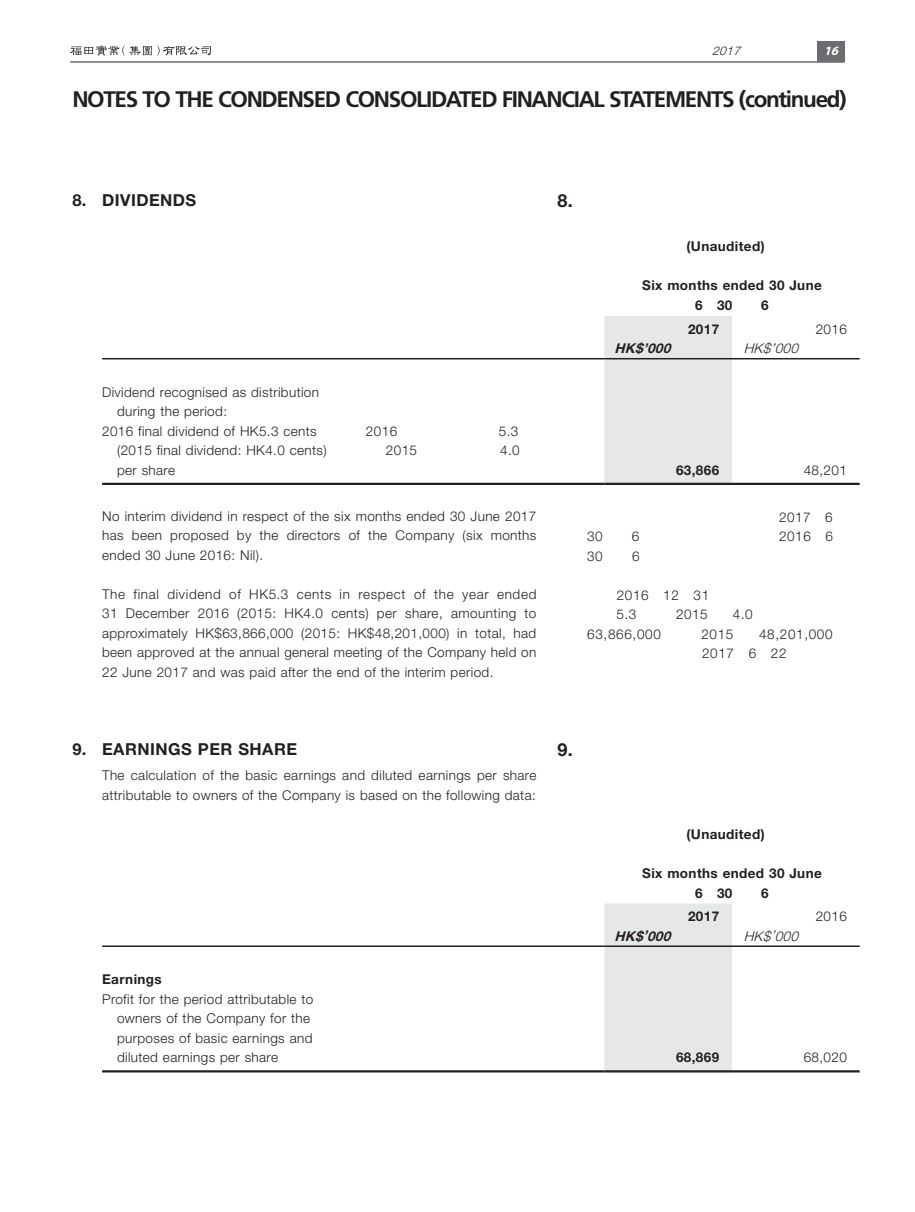
<style>
.page{position:relative;width:915px;height:1212px;background:#fff}
.page>*{position:absolute;margin:0;border:0;box-sizing:border-box;transform-origin:0 0}
.t1{font:700 22.5px "Frutiger LT Std";letter-spacing:-.06em;color:#231f20}
.t2{font:700 18px "Helvetica Neue LT Std";color:#231f20}
.t3{font:700 16.5px "Helvetica Neue LT Std";letter-spacing:.03em;color:#231f20}
.t4{font:300 13.5px/19.5px "Helvetica Neue LT Std";letter-spacing:.03em;color:#231f20}
.t5{font:700 13.5px/19.5px "Helvetica Neue LT Std";letter-spacing:.03em;color:#231f20}
.t6{font:italic 700 13.5px "Helvetica Neue LT Std";color:#231f20}
.t7{font:italic 300 13.5px "Helvetica Neue LT Std";color:#231f20}
.t8{font:italic 700 12.75px "Myriad Pro";color:#fff}
.t9{font:italic 300 12px "Helvetica Neue LT Std";color:#231f20}
</style>
<div class="page">
<hr style="left:70px;top:62px;width:774px;height:1px;background:#231f20">
<div style="left:816px;top:41px;width:28px;height:21px;background:#6c6d70"></div>
<svg style="left:70px;top:45px;width:141px;height:11px"></svg>
<div style="left:604px;top:316px;width:127px;height:167px;background:#e6e7e9"></div>
<hr style="left:102px;top:358px;width:264px;height:1px;background:#231f20">
<hr style="left:366px;top:358px;width:238px;height:1px;background:#231f20">
<hr style="left:604px;top:358px;width:127px;height:1px;background:#231f20">
<hr style="left:731px;top:358px;width:128px;height:1px;background:#231f20">
<hr style="left:102px;top:483px;width:264px;height:2px;background:#231f20">
<hr style="left:366px;top:483px;width:238px;height:2px;background:#231f20">
<hr style="left:604px;top:483px;width:127px;height:2px;background:#231f20">
<hr style="left:731px;top:483px;width:128px;height:2px;background:#231f20">
<div style="left:604px;top:903px;width:127px;height:167px;background:#e6e7e9"></div>
<hr style="left:102px;top:945px;width:264px;height:2px;background:#231f20">
<hr style="left:366px;top:945px;width:238px;height:2px;background:#231f20">
<hr style="left:604px;top:945px;width:127px;height:2px;background:#231f20">
<hr style="left:731px;top:945px;width:128px;height:2px;background:#231f20">
<hr style="left:102px;top:1070px;width:264px;height:2px;background:#231f20">
<hr style="left:366px;top:1070px;width:238px;height:2px;background:#231f20">
<hr style="left:604px;top:1070px;width:127px;height:2px;background:#231f20">
<hr style="left:731px;top:1070px;width:128px;height:2px;background:#231f20">
<p class="t9" style="left:711px;top:44px;width:33px">2017</p>
<p class="t8" style="left:823px;top:42px;width:20px">16</p>
<h1 class="t1" style="left:72px;top:86px;width:775px">NOTES TO THE CONDENSED CONSOLIDATED FINANCIAL STATEMENTS (continued)</h1>
<p class="t3" style="left:72px;top:190px;width:125px">8. DIVIDENDS</p>
<p class="t4" style="left:102px;top:382px;width:218px">Dividend recognised as distribution</p>
<p class="t4" style="left:117px;top:401px;width:111px">during the period:</p>
<p class="t4" style="left:102px;top:421px;width:216px">2016 final dividend of HK5.3 cents</p>
<p class="t4" style="left:117px;top:440px;width:211px">(2015 final dividend: HK4.0 cents)</p>
<p class="t4" style="left:117px;top:460px;width:59px">per share</p>
<p class="t4" style="left:366px;top:421px;width:33px">2016</p>
<p class="t4" style="left:498px;top:421px;width:21px">5.3</p>
<p class="t4" style="left:386px;top:440px;width:33px">2015</p>
<p class="t4" style="left:500px;top:440px;width:21px">4.0</p>
<p class="t4" style="left:102px;top:506px;width:435px;text-align:justify">No interim dividend in respect of the six months ended 30 June 2017 has been proposed by the directors of the Company (six months ended 30 June 2016: Nil).</p>
<p class="t4" style="left:102px;top:584px;width:435px;text-align:justify">The final dividend of HK5.3 cents in respect of the year ended 31 December 2016 (2015: HK4.0 cents) per share, amounting to approximately HK$63,866,000 (2015: HK$48,201,000) in total, had been approved at the annual general meeting of the Company held on 22 June 2017 and was paid after the end of the interim period.</p>
<h2 class="t2" style="left:557px;top:190px;width:17px">8.</h2>
<p class="t5" style="left:686px;top:237px;width:80px">(Unaudited)</p>
<p class="t5" style="left:695px;top:276px;width:128px;text-indent:-53px">Six months ended 30 June<br>6 30</p>
<p class="t5" style="left:761px;top:295px;width:9px">6</p>
<p class="t5" style="left:687px;top:319px;width:33px">2017</p>
<p class="t4" style="left:815px;top:319px;width:33px">2016</p>
<p class="t6" style="left:614px;top:340px;width:62px">HK$’000</p>
<p class="t7" style="left:743px;top:340px;width:60px">HK$’000</p>
<p class="t5" style="left:675px;top:460px;width:45px">63,866</p>
<p class="t4" style="left:803px;top:460px;width:45px">48,201</p>
<p class="t4" style="left:778px;top:507px;width:55px">2017 6</p>
<p class="t4" style="left:587px;top:526px;width:17px">30</p>
<p class="t4" style="left:631px;top:526px;width:9px">6</p>
<p class="t4" style="left:779px;top:526px;width:55px">2016 6</p>
<p class="t4" style="left:587px;top:546px;width:17px">30</p>
<p class="t4" style="left:632px;top:546px;width:9px">6</p>
<p class="t4" style="left:616px;top:585px;width:94px">2016 12 31<br>5.3</p>
<p class="t4" style="left:676px;top:604px;width:33px">2015</p>
<p class="t4" style="left:732px;top:604px;width:21px">4.0</p>
<p class="t4" style="left:587px;top:624px;width:75px">63,866,000</p>
<p class="t4" style="left:701px;top:624px;width:34px">2015</p>
<p class="t4" style="left:702px;top:624px;width:132px;text-indent:57px">48,201,000<br>2017 6 22</p>
<p class="t3" style="left:72px;top:738px;width:226px">9. EARNINGS PER SHARE</p>
<p class="t4" style="left:102px;top:766px;width:435px">The calculation of the basic earnings and diluted earnings per share attributable to owners of the Company is based on the following data:</p>
<h2 class="t2" style="left:557px;top:738px;width:17px">9.</h2>
<p class="t5" style="left:102px;top:969px;width:61px">Earnings</p>
<p class="t4" style="left:117px;top:989px;width:198px;text-indent:-15px">Profit for the period attributable to owners of the Company for the purposes of basic earnings and diluted earnings per share</p>
<p class="t5" style="left:686px;top:824px;width:80px">(Unaudited)</p>
<p class="t5" style="left:695px;top:863px;width:128px;text-indent:-53px">Six months ended 30 June<br>6 30</p>
<p class="t5" style="left:761px;top:883px;width:9px">6</p>
<p class="t5" style="left:687px;top:906px;width:33px">2017</p>
<p class="t4" style="left:815px;top:906px;width:33px">2016</p>
<p class="t6" style="left:614px;top:927px;width:62px">HK$’000</p>
<p class="t7" style="left:743px;top:928px;width:60px">HK$’000</p>
<p class="t5" style="left:675px;top:1047px;width:45px">68,869</p>
<p class="t4" style="left:803px;top:1047px;width:45px">68,020</p>
</div>
